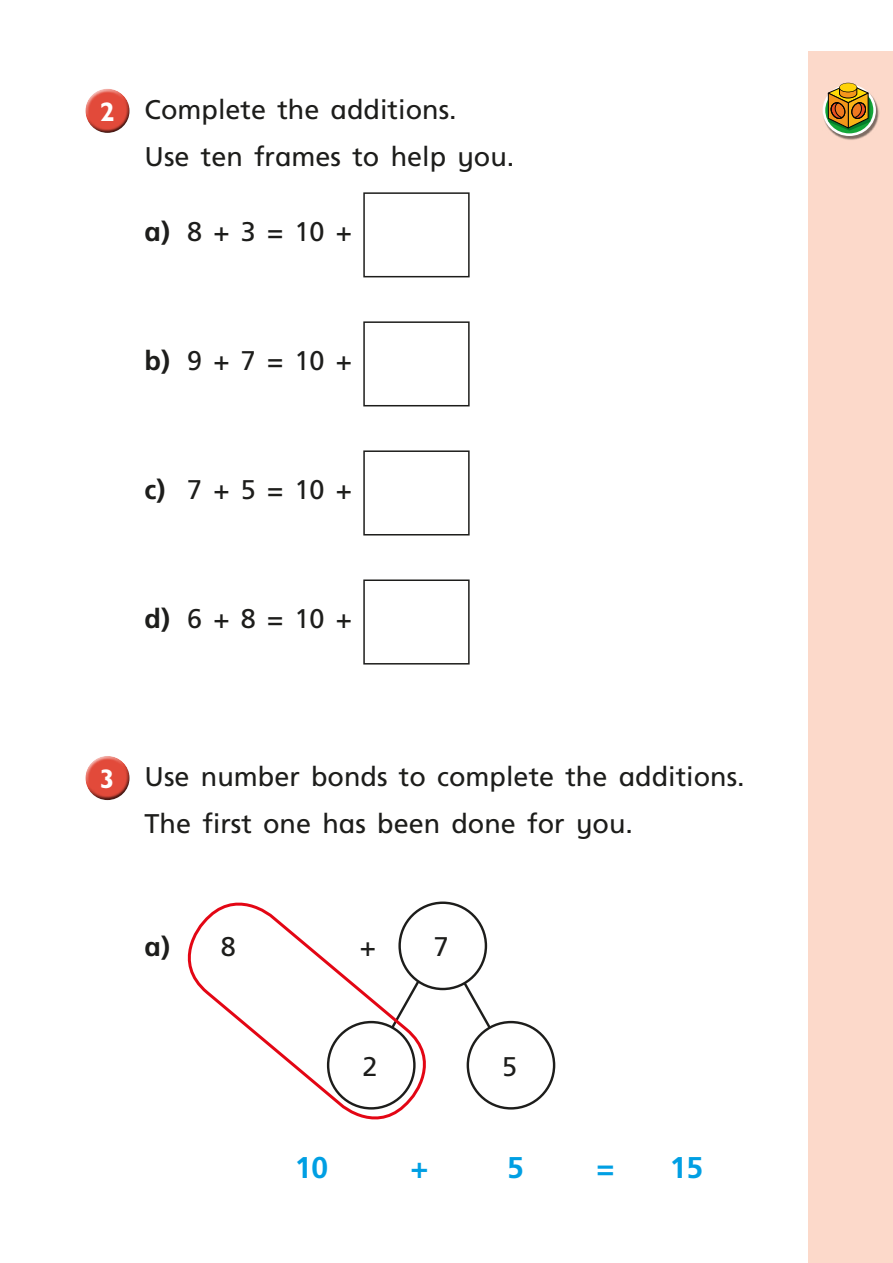
<style>
.page{position:relative;width:893px;height:1263px;background:#fff}
.page>*{position:absolute;margin:0;border:0;box-sizing:border-box;transform-origin:0 0}
.t1{font:700 30px "Frutiger Inf";color:#009fe3}
.t2{font:27px/47.5px "Frutiger Inf";color:#1d1d1b}
.t3{font:700 27px "Frutiger Inf";color:#1d1d1b}
.s1{font-family:"Gill Infant";font-weight:700;color:#fff}
.s2{font-weight:700}
.s3{font-weight:400}
</style>
<div class="page">
<div style="left:809px;top:51px;width:84px;height:1212px;background:#fcd9ca"></div>
<div style="left:85px;top:88px;width:45px;height:35px;background:#fff;opacity:.75"></div>
<div style="left:85px;top:95px;width:47px;height:39px;background:#1d1d1b;opacity:.75"></div>
<div style="left:363px;top:192px;width:107px;height:85px;border:2px solid #1d1d1b"></div>
<div style="left:363px;top:321px;width:107px;height:85px;border:2px solid #1d1d1b"></div>
<div style="left:363px;top:450px;width:107px;height:85px;border:2px solid #1d1d1b"></div>
<div style="left:363px;top:579px;width:107px;height:85px;border:2px solid #1d1d1b"></div>
<div style="left:85px;top:755px;width:45px;height:35px;background:#fff;opacity:.75"></div>
<div style="left:85px;top:763px;width:47px;height:39px;background:#1d1d1b;opacity:.75"></div>
<img style="left:822px;top:93px;width:57px;height:47px">
<svg style="left:824px;top:86px;width:51px;height:49px"></svg>
<div style="left:823px;top:85px;width:53px;height:51px;border:3px solid #fff;border-radius:50%"></div>
<svg style="left:828px;top:83px;width:42px;height:48px;background:#a5872f"></svg>
<svg style="left:443px;top:943px;width:71px;height:125px"></svg>
<div style="left:400px;top:903px;width:86px;height:86px;background:#fff;border-radius:50%"></div>
<div style="left:468px;top:1022px;width:86px;height:86px;background:#fff;border-radius:50%"></div>
<div style="left:467px;top:1021px;width:88px;height:88px;border:2px solid #1d1d1b;border-radius:50%"></div>
<svg style="left:187px;top:901px;width:256px;height:219px"></svg>
<p class="t2" style="left:145px;top:85px;width:371px;text-indent:-45px"><span class="s1">2</span> Complete the additions.<br>Use ten frames to help you.</p>
<p class="t2" style="left:145px;top:208px;width:209px"><span class="s2">a)</span> 8+3=10+</p>
<p class="t2" style="left:145px;top:337px;width:209px"><span class="s2">b)</span> 9+7=10+</p>
<p class="t2" style="left:145px;top:466px;width:209px"><span class="s2">c)</span> 7+5=10+</p>
<p class="t2" style="left:145px;top:595px;width:209px"><span class="s2">d)</span> 6+8=10+</p>
<p class="t2" style="left:145px;top:752px;width:602px;text-indent:-45px"><span class="s1">3</span> Use number bonds to complete the additions.<br>The first one has been done for you.</p>
<p class="t3" style="left:145px;top:931px;width:93px">a) <span class="s3">8</span></p>
<p class="t2" style="left:360px;top:922px;width:18px">+</p>
<p class="t2" style="left:434px;top:923px;width:17px">7</p>
<p class="t2" style="left:362px;top:1042px;width:17px">2</p>
<p class="t2" style="left:502px;top:1042px;width:17px">5</p>
<p class="t1" style="left:295px;top:1150px;width:35px">10</p>
<p class="t1" style="left:411px;top:1150px;width:19px">+</p>
<p class="t1" style="left:507px;top:1150px;width:18px">5</p>
<p class="t1" style="left:597px;top:1150px;width:19px">=</p>
<p class="t1" style="left:670px;top:1150px;width:35px">15</p>
</div>
